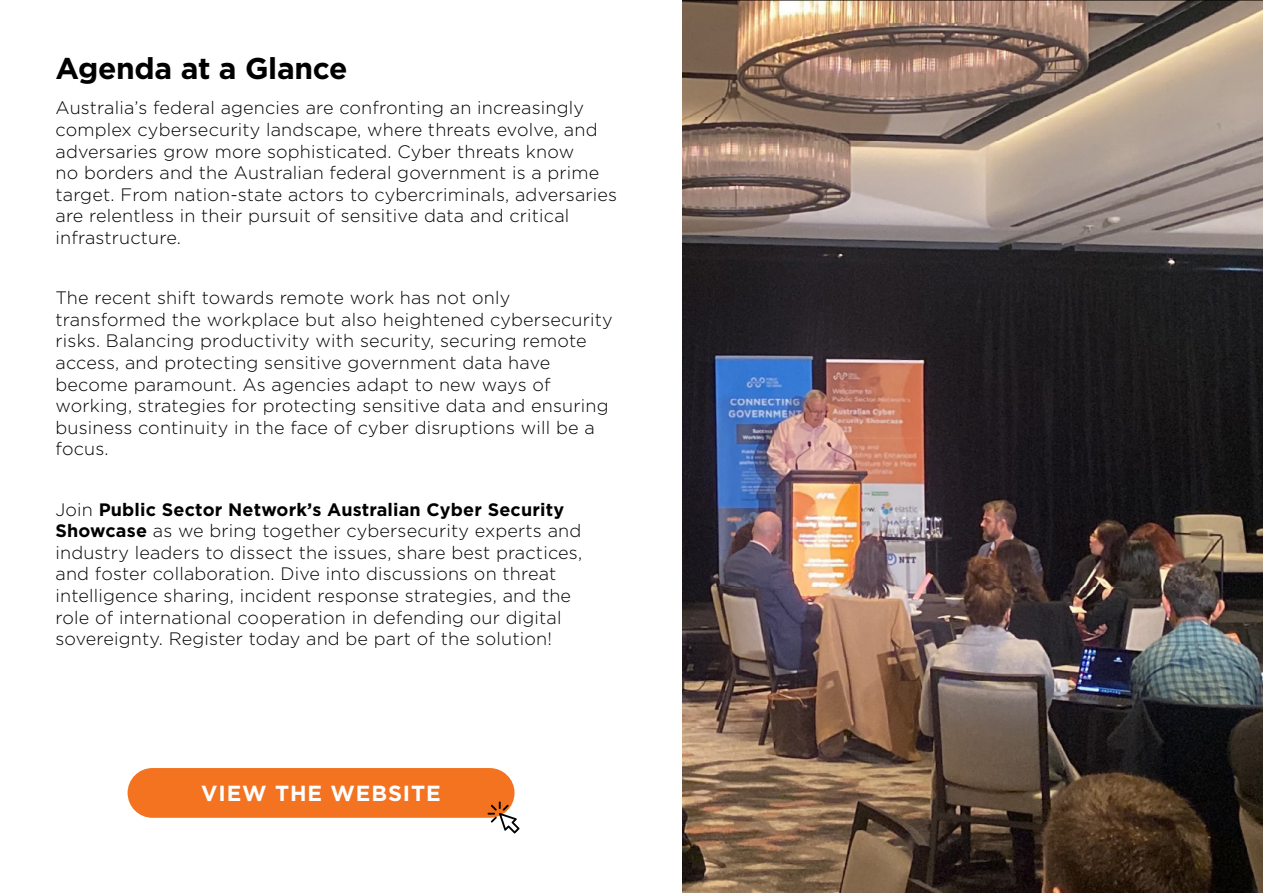
<style>
.page{position:relative;width:1263px;height:893px;background:#fff}
.page>*{position:absolute;margin:0;border:0;box-sizing:border-box;transform-origin:0 0}
.t1{font:700 30px "Gotham";letter-spacing:-.01em;color:#000}
.t2{font:700 21.9px "Gotham";letter-spacing:.04em;color:#fff}
.t3{font:300 18px/21.6px "Gotham";letter-spacing:.01em;color:#000}
.s1{font-weight:700}
</style>
<div class="page">
<div style="left:128px;top:768px;width:386px;height:50px;background:#f37321;border-radius:25px"></div>
<svg style="left:488px;top:801px;width:32px;height:32px"></svg>
<img style="left:682px;top:0;width:581px;height:893px">
<h1 class="t1" style="left:55px;top:49px;width:294px">Agenda at a Glance</h1>
<p class="t3" style="left:56px;top:97px;width:563px">Australia’s federal agencies are confronting an increasingly complex cybersecurity landscape, where threats evolve, and adversaries grow more sophisticated. Cyber threats know<br>no borders and the Australian federal government is a prime target. From nation-state actors to cybercriminals, adversaries are relentless in their pursuit of sensitive data and critical infrastructure.</p>
<p class="t3" style="left:56px;top:286px;width:559px">The recent shift towards remote work has not only transformed the workplace but also heightened cybersecurity risks. Balancing productivity with security, securing remote access, and protecting sensitive government data have become paramount. As agencies adapt to new ways of working, strategies for protecting sensitive data and ensuring business continuity in the face of cyber disruptions will be a focus.</p>
<p class="t3" style="left:56px;top:498px;width:528px">Join <span class="s1">Public Sector Network’s Australian Cyber Security Showcase</span> as we bring together cybersecurity experts and industry leaders to dissect the issues, share best practices, and foster collaboration. Dive into discussions on threat intelligence sharing, incident response strategies, and the role of international cooperation in defending our digital sovereignty. Register today and be part of the solution!</p>
<p class="t2" style="left:201px;top:779px;width:241px">VIEW THE WEBSITE</p>
</div>
